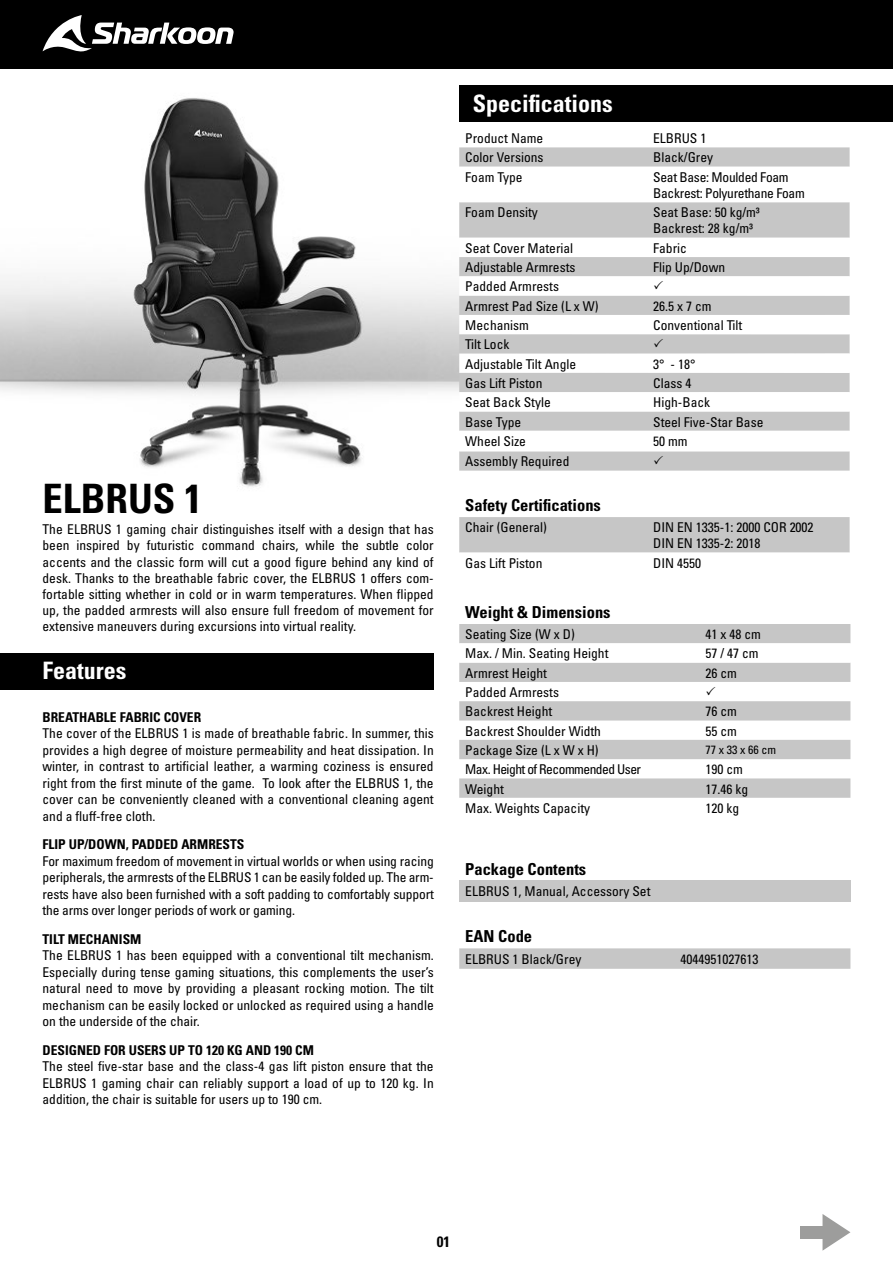
<style>
.page{position:relative;width:893px;height:1263px;background:#fff}
.page>*{position:absolute;margin:0;border:0;box-sizing:border-box;transform-origin:0 0}
.t1{font:40.5px "Univers LTCYR 67 Bold Cond";color:#000}
.t2{font:24px "Univers LTCYR 67 Bold Cond";color:#fff}
.t3{font:16.5px "Univers LTCYR 67 Bold Cond";color:#000}
.t4{font:15px "Univers LTCYR 67 Bold Cond";color:#000}
.t5{font:condensed 13.5px/16.5px "Univers LTCYR 57";color:#000;text-align:justify}
.t6{font:13.5px "Univers LTCYR 67 Bold Cond";color:#000}
.t7{font:condensed 13.5px/16.2px "Univers LTCYR 57";letter-spacing:-.02em;color:#000}
.t8{font:condensed 13.5px "Univers LTCYR 57";letter-spacing:-.04em;color:#000}
.t9{font:condensed 12px "Univers LTCYR 57";color:#000}
</style>
<div class="page">
<img style="left:0;top:98px;width:459px;height:389px">
<div style="left:0;top:0;width:893px;height:69px;background:#000"></div>
<svg style="left:43px;top:15px;width:191px;height:37px"></svg>
<div style="left:0;top:652px;width:434px;height:37px;background:#000"></div>
<div style="left:459px;top:85px;width:434px;height:37px;background:#000"></div>
<svg style="left:822px;top:1214px;width:28px;height:37px"></svg>
<div style="left:800px;top:1226px;width:25px;height:12px;background:#9d9d9c"></div>
<div style="left:459px;top:881px;width:391px;height:21px;background:#c6c6c6"></div>
<svg style="left:459px;top:147px;width:391px;height:324px;background:#c8c8c8"></svg>
<svg style="left:459px;top:167px;width:391px;height:284px"></svg>
<svg style="left:459px;top:624px;width:391px;height:174px;fill:#c6c6c6"></svg>
<svg style="left:459px;top:643px;width:391px;height:20px"></svg>
<div style="left:459px;top:517px;width:391px;height:36px;background:#c6c6c6"></div>
<svg style="left:459px;top:948px;width:391px;height:21px;background:#c7c7c7"></svg>
<svg style="left:654px;top:280px;width:9px;height:9px"></svg>
<svg style="left:654px;top:338px;width:9px;height:9px"></svg>
<svg style="left:654px;top:455px;width:9px;height:9px"></svg>
<svg style="left:706px;top:686px;width:9px;height:9px"></svg>
<p class="t1" style="left:43px;top:473px;width:161px">ELBRUS 1</p>
<p class="t5" style="left:43px;top:521px;width:393px">The ELBRUS 1 gaming chair distinguishes itself with a design that has been inspired by futuristic command chairs, while the subtle color accents and the classic form will cut a good figure behind any kind of desk. Thanks to the breathable fabric cover, the ELBRUS 1 offers com&shy;fortable sitting whether in cold or in warm temperatures. When flipped up, the padded armrests will also ensure full freedom of movement for extensive maneuvers during excursions into virtual reality.</p>
<p class="t2" style="left:43px;top:656px;width:85px">Features</p>
<p class="t6" style="left:43px;top:708px;width:160px">BREATHABLE FABRIC COVER</p>
<p class="t5" style="left:43px;top:725px;width:393px">The cover of the ELBRUS 1 is made of breathable fabric. In summer, this provides a high degree of moisture permeability and heat dissipation. In winter, in contrast to artificial leather, a warming coziness is ensured right from the first minute of the game. To look after the ELBRUS 1, the cover can be conveniently cleaned with a conventional cleaning agent and a fluff-free cloth.</p>
<p class="t6" style="left:43px;top:836px;width:203px">FLIP UP/DOWN, PADDED ARMRESTS</p>
<p class="t5" style="left:43px;top:852px;width:393px">For maximum freedom of movement in virtual worlds or when using racing peripherals, the armrests of the ELBRUS 1 can be easily folded up. The arm&shy;rests have also been furnished with a soft padding to comfortably support the arms over longer periods of work or gaming.</p>
<p class="t6" style="left:43px;top:930px;width:100px">TILT MECHANISM</p>
<p class="t5" style="left:43px;top:947px;width:393px">The ELBRUS 1 has been equipped with a conventional tilt mechanism.<br>Especially during tense gaming situations, this complements the user’s natural need to move by providing a pleasant rocking motion. The tilt mechanism can be easily locked or unlocked as required using a handle on the underside of the chair.</p>
<p class="t6" style="left:43px;top:1041px;width:273px">DESIGNED FOR USERS UP TO 120 KG AND 190 CM</p>
<p class="t5" style="left:43px;top:1058px;width:393px">The steel five-star base and the class-4 gas lift piston ensure that the ELBRUS 1 gaming chair can reliably support a load of up to 120 kg. In addition, the chair is suitable for users up to 190 cm.</p>
<p class="t2" style="left:473px;top:89px;width:142px">Specifications</p>
<p class="t5" style="left:465px;top:130px;width:80px">Product Name</p>
<p class="t5" style="left:653px;top:130px;width:55px">ELBRUS 1</p>
<p class="t5" style="left:465px;top:149px;width:80px">Color Versions</p>
<p class="t5" style="left:653px;top:149px;width:61px">Black/Grey</p>
<p class="t5" style="left:465px;top:168px;width:59px">Foam Type</p>
<p class="t7" style="left:653px;top:168px;width:153px">Seat Base: Moulded Foam<br>Backrest: Polyurethane Foam</p>
<p class="t5" style="left:465px;top:204px;width:74px">Foam Density</p>
<p class="t5" style="left:653px;top:204px;width:108px">Seat Base: 50 kg/m³<br>Backrest: 28 kg/m³</p>
<p class="t5" style="left:465px;top:239px;width:109px">Seat Cover Material</p>
<p class="t5" style="left:653px;top:239px;width:35px">Fabric</p>
<p class="t5" style="left:465px;top:259px;width:112px">Adjustable Armrests</p>
<p class="t5" style="left:653px;top:259px;width:73px">Flip Up/Down</p>
<p class="t5" style="left:465px;top:278px;width:95px">Padded Armrests</p>
<p class="t5" style="left:465px;top:297px;width:135px">Armrest Pad Size (L x W)</p>
<p class="t5" style="left:653px;top:297px;width:60px">26.5 x 7 cm</p>
<p class="t5" style="left:465px;top:317px;width:65px">Mechanism</p>
<p class="t5" style="left:653px;top:317px;width:91px">Conventional Tilt</p>
<p class="t5" style="left:465px;top:336px;width:46px">Tilt Lock</p>
<p class="t5" style="left:465px;top:355px;width:112px">Adjustable Tilt Angle</p>
<p class="t5" style="left:653px;top:355px;width:44px">3° - 18°</p>
<p class="t5" style="left:465px;top:374px;width:79px">Gas Lift Piston</p>
<p class="t5" style="left:653px;top:374px;width:40px">Class 4</p>
<p class="t5" style="left:465px;top:394px;width:87px">Seat Back Style</p>
<p class="t5" style="left:653px;top:394px;width:58px">High-Back</p>
<p class="t5" style="left:465px;top:413px;width:57px">Base Type</p>
<p class="t5" style="left:653px;top:413px;width:112px">Steel Five-Star Base</p>
<p class="t5" style="left:465px;top:432px;width:62px">Wheel Size</p>
<p class="t5" style="left:653px;top:432px;width:36px">50 mm</p>
<p class="t5" style="left:465px;top:453px;width:106px">Assembly Required</p>
<p class="t3" style="left:465px;top:495px;width:137px">Safety Certifications</p>
<p class="t5" style="left:465px;top:519px;width:83px">Chair (General)</p>
<p class="t5" style="left:653px;top:519px;width:162px">DIN EN 1335-1: 2000 COR 2002<br>DIN EN 1335-2: 2018</p>
<p class="t5" style="left:465px;top:554px;width:79px">Gas Lift Piston</p>
<p class="t5" style="left:653px;top:554px;width:49px">DIN 4550</p>
<p class="t3" style="left:465px;top:602px;width:147px">Weight &amp; Dimensions</p>
<p class="t5" style="left:465px;top:626px;width:111px">Seating Size (W x D)</p>
<p class="t5" style="left:705px;top:626px;width:57px">41 x 48 cm</p>
<p class="t5" style="left:465px;top:645px;width:145px">Max. / Min. Seating Height</p>
<p class="t5" style="left:705px;top:645px;width:55px">57 / 47 cm</p>
<p class="t5" style="left:465px;top:664px;width:83px">Armrest Height</p>
<p class="t5" style="left:705px;top:664px;width:33px">26 cm</p>
<p class="t5" style="left:465px;top:683px;width:95px">Padded Armrests</p>
<p class="t5" style="left:465px;top:703px;width:88px">Backrest Height</p>
<p class="t5" style="left:705px;top:703px;width:33px">76 cm</p>
<p class="t5" style="left:465px;top:722px;width:137px">Backrest Shoulder Width</p>
<p class="t5" style="left:705px;top:722px;width:33px">55 cm</p>
<p class="t5" style="left:465px;top:741px;width:135px">Package Size (L x W x H)</p>
<p class="t9" style="left:705px;top:742px;width:72px">77 x 33 x 66 cm</p>
<p class="t8" style="left:465px;top:761px;width:177px">Max. Height of Recommended User</p>
<p class="t5" style="left:705px;top:761px;width:39px">190 cm</p>
<p class="t5" style="left:465px;top:780px;width:40px">Weight</p>
<p class="t5" style="left:705px;top:780px;width:44px">17.46 kg</p>
<p class="t5" style="left:465px;top:799px;width:126px">Max. Weights Capacity</p>
<p class="t5" style="left:705px;top:799px;width:35px">120 kg</p>
<p class="t3" style="left:465px;top:859px;width:123px">Package Contents</p>
<p class="t5" style="left:465px;top:882px;width:187px">ELBRUS 1, Manual, Accessory Set</p>
<p class="t3" style="left:465px;top:926px;width:68px">EAN Code</p>
<p class="t5" style="left:465px;top:950px;width:118px">ELBRUS 1 Black/Grey</p>
<p class="t5" style="left:680px;top:950px;width:79px">4044951027613</p>
<p class="t4" style="left:437px;top:1232px;width:15px">01</p>
</div>
